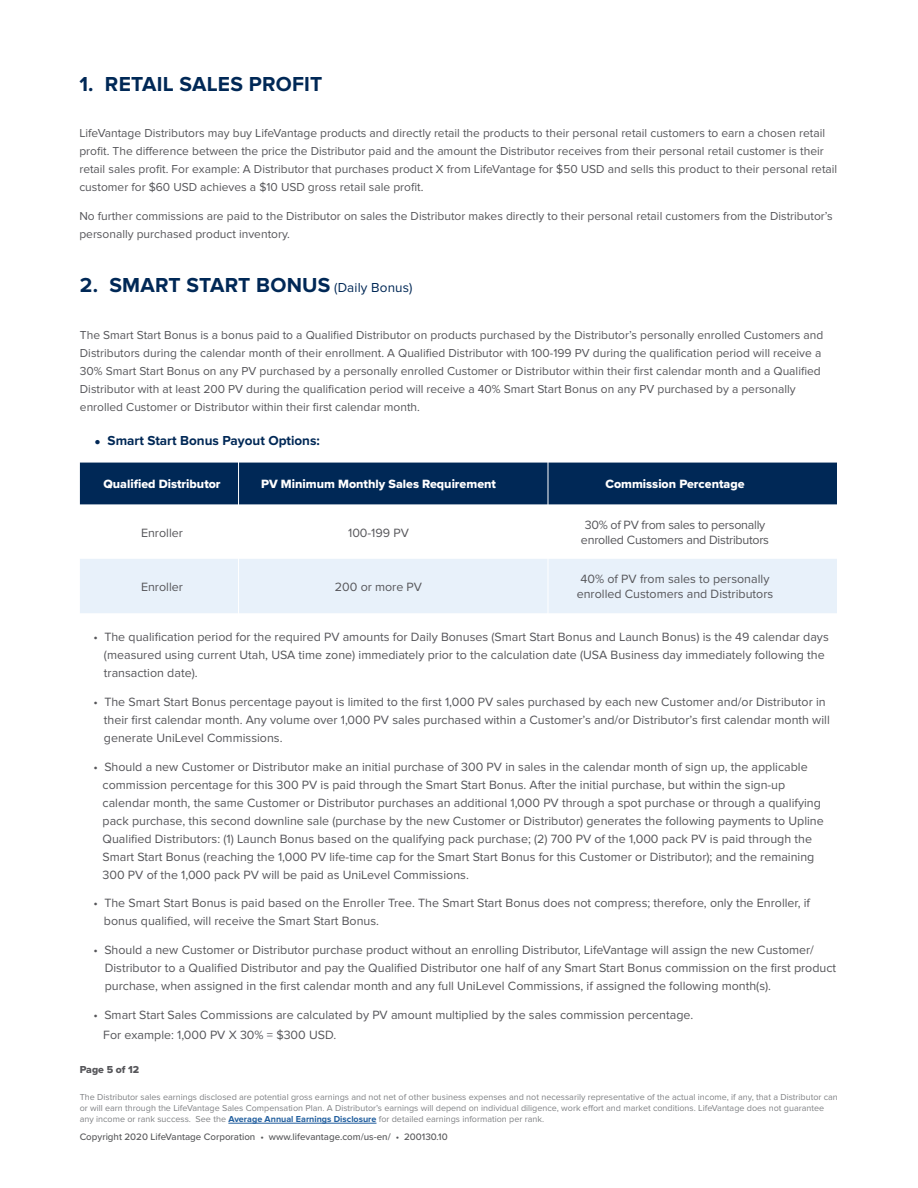
<style>
.page{position:relative;width:918px;height:1188px;background:#fff}
.page>*{position:absolute;margin:0;border:0;box-sizing:border-box;transform-origin:0 0}
.t1{font:700 27px "Proxima Nova";color:#002856}
.t2{font:700 21px "Proxima Nova";letter-spacing:.01em;color:#002856}
.t3{font:700 13.5px "Proxima Nova";color:#002856}
.t4{font:12.45px/18px "Proxima Nova";color:#56565a}
.t5{font:12.45px "Proxima Nova Extrabld";color:#fff}
.t6{font:12.45px/15px "Proxima Nova";letter-spacing:-.02em;color:#56565a}
.t7{font:12px/18px "Proxima Nova";color:#56565a}
.t8{font:10.5px "Proxima Nova Extrabld";color:#56565a}
.t9{font:500 9.75px "Proxima Nova";color:#58595b}
.t10{font:9px/11.2px "Proxima Nova";color:#808285}
.s1{font-weight:400;font-size:13.5px}
.s2{font-weight:700;color:#215e9e}
</style>
<div class="page">
<hr style="left:228px;top:1123px;width:149px;height:1px;background:#215e9e">
<div style="left:80px;top:463px;width:757px;height:41px;background:#002856"></div>
<div style="left:80px;top:559px;width:757px;height:54px;background:#e8f1fa"></div>
<hr style="left:238px;top:460px;width:1px;height:160px;background:#fff">
<hr style="left:548px;top:460px;width:1px;height:160px;background:#fff">
<h2 class="t2" style="left:79px;top:72px;width:245px">1. RETAIL SALES PROFIT</h2>
<p class="t7" style="left:79px;top:125px;width:759px">LifeVantage Distributors may buy LifeVantage products and directly retail the products to their personal retail customers to earn a chosen retail profit. The difference between the price the Distributor paid and the amount the Distributor receives from their personal retail customer is their retail sales profit. For example: A Distributor that purchases product X from LifeVantage for $50 USD and sells this product to their personal retail customer for $60 USD achieves a $10 USD gross retail sale profit.</p>
<p class="t7" style="left:79px;top:207px;width:755px">No further commissions are paid to the Distributor on sales the Distributor makes directly to their personal retail customers from the Distributor’s personally purchased product inventory.</p>
<h2 class="t2" style="left:80px;top:273px;width:334px">2. SMART START BONUS <span class="s1">(Daily Bonus)</span></h2>
<p class="t7" style="left:80px;top:326px;width:745px">The Smart Start Bonus is a bonus paid to a Qualified Distributor on products purchased by the Distributor’s personally enrolled Customers and Distributors during the calendar month of their enrollment. A Qualified Distributor with 100-199 PV during the qualification period will receive a 30% Smart Start Bonus on any PV purchased by a personally enrolled Customer or Distributor within their first calendar month and a Qualified Distributor with at least 200 PV during the qualification period will receive a 40% Smart Start Bonus on any PV purchased by a personally enrolled Customer or Distributor within their first calendar month.</p>
<h1 class="t1" style="left:94px;top:419px;width:8px">.</h1>
<p class="t3" style="left:108px;top:433px;width:214px">Smart Start Bonus Payout Options:</p>
<p class="t5" style="left:103px;top:475px;width:119px">Qualified Distributor</p>
<p class="t5" style="left:261px;top:475px;width:237px">PV Minimum Monthly Sales Requirement</p>
<p class="t5" style="left:605px;top:475px;width:141px">Commission Percentage</p>
<p class="t4" style="left:141px;top:524px;width:43px">Enroller</p>
<p class="t4" style="left:348px;top:524px;width:62px">100-199 PV</p>
<p class="t6" style="left:581px;top:518px;width:190px">30% of PV from sales to personally enrolled Customers and Distributors</p>
<p class="t4" style="left:141px;top:578px;width:43px">Enroller</p>
<p class="t4" style="left:335px;top:578px;width:89px">200 or more PV</p>
<p class="t4" style="left:577px;top:572px;width:198px;line-height:15px;text-align:center">40% of PV from sales to personally enrolled Customers and Distributors</p>
<p class="t4" style="left:104px;top:628px;width:726px;text-indent:-10px">• The qualification period for the required PV amounts for Daily Bonuses (Smart Start Bonus and Launch Bonus) is the 49 calendar days (measured using current Utah, USA time zone) immediately prior to the calculation date (USA Business day immediately following the transaction date).</p>
<p class="t4" style="left:104px;top:693px;width:727px;text-indent:-10px">• The Smart Start Bonus percentage payout is limited to the first 1,000 PV sales purchased by each new Customer and/or Distributor in their first calendar month. Any volume over 1,000 PV sales purchased within a Customer’s and/or Distributor’s first calendar month will generate UniLevel Commissions.</p>
<p class="t4" style="left:103px;top:758px;width:723px;text-indent:-9px">• Should a new Customer or Distributor make an initial purchase of 300 PV in sales in the calendar month of sign up, the applicable commission percentage for this 300 PV is paid through the Smart Start Bonus. After the initial purchase, but within the sign-up calendar month, the same Customer or Distributor purchases an additional 1,000 PV through a spot purchase or through a qualifying pack purchase, this second downline sale (purchase by the new Customer or Distributor) generates the following payments to Upline Qualified Distributors: (1) Launch Bonus based on the qualifying pack purchase; (2) 700 PV of the 1,000 pack PV is paid through the Smart Start Bonus (reaching the 1,000 PV life-time cap for the Smart Start Bonus for this Customer or Distributor); and the remaining 300 PV of the 1,000 pack PV will be paid as UniLevel Commissions.</p>
<p class="t4" style="left:104px;top:894px;width:708px;text-indent:-10px">• The Smart Start Bonus is paid based on the Enroller Tree. The Smart Start Bonus does not compress; therefore, only the Enroller, if bonus qualified, will receive the Smart Start Bonus.</p>
<p class="t4" style="left:105px;top:941px;width:733px;text-indent:-11px">• Should a new Customer or Distributor purchase product without an enrolling Distributor, LifeVantage will assign the new Customer/<br>Distributor to a Qualified Distributor and pay the Qualified Distributor one half of any Smart Start Bonus commission on the first product purchase, when assigned in the first calendar month and any full UniLevel Commissions, if assigned the following month(s).</p>
<p class="t4" style="left:103px;top:1005px;width:592px;line-height:19.8px;text-indent:-10px">• Smart Start Sales Commissions are calculated by PV amount multiplied by the sales commission percentage.<br>For example: 1,000 PV X 30% = $300 USD.</p>
<p class="t8" style="left:80px;top:1061px;width:61px">Page 5 of 12</p>
<p class="t10" style="left:80px;top:1091px;width:760px">The Distributor sales earnings disclosed are potential gross earnings and not net of other business expenses and not necessarily representative of the actual income, if any, that a Distributor can or will earn through the LifeVantage Sales Compensation Plan. A Distributor’s earnings will depend on individual diligence, work effort and market conditions. LifeVantage does not guarantee any income or rank success. See the <span class="s2">Average Annual Earnings Disclosure</span> for detailed earnings information per rank.</p>
<p class="t9" style="left:80px;top:1129px;width:369px">Copyright 2020 LifeVantage Corporation • www.lifevantage.com/us-en/ • 200130.10</p>
</div>
